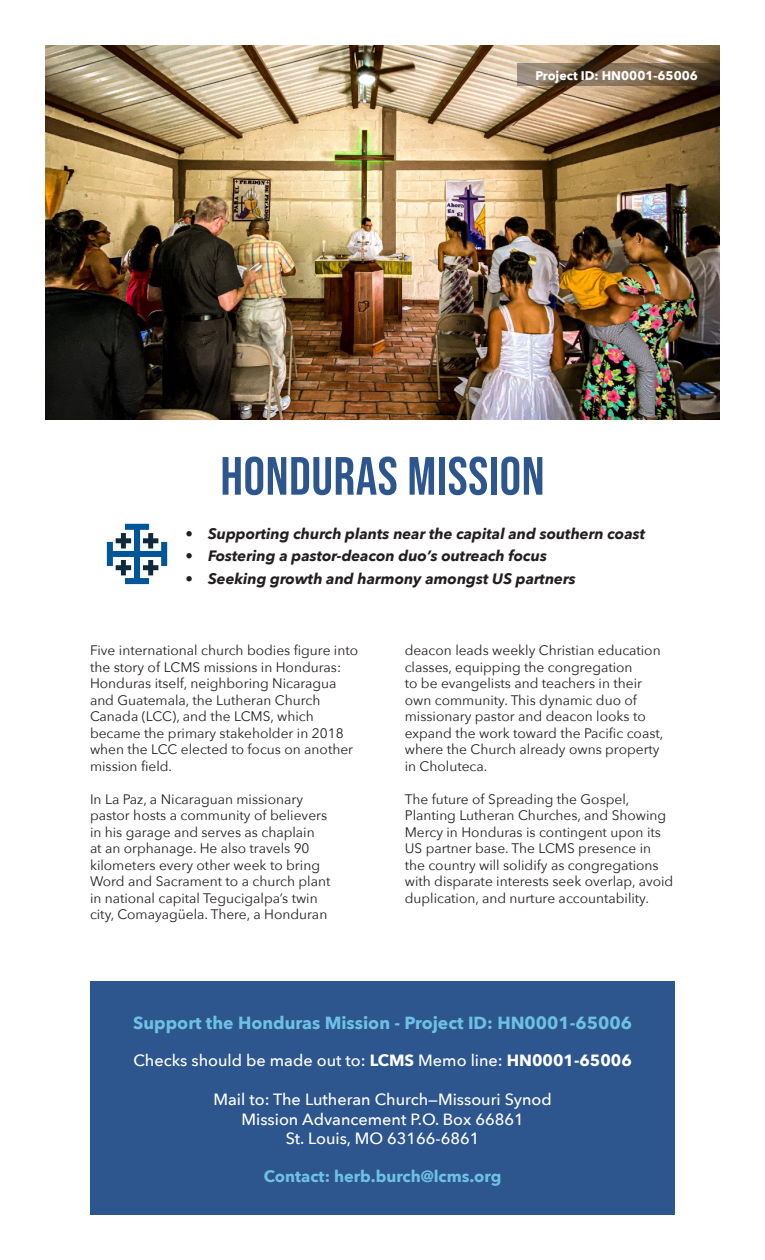
<style>
.page{position:relative;width:765px;height:1260px;background:#fff}
.page>*{position:absolute;margin:0;border:0;box-sizing:border-box;transform-origin:0 0}
.t1{font:53.75px "Bebas Neue";letter-spacing:.01em;color:#2d558e}
.t2{font:700 17.5px "Avenir Next";color:#6dc1e5}
.t3{font:500 16.25px "Avenir Next";color:#fff}
.t4{font:700 16.25px "Avenir Next";color:#6dc1e5}
.t5{font:italic 700 15px "Avenir Next";color:#231f20}
.t6{font:13.75px/16.5px "Avenir Next";color:#231f20}
.t7{font:700 12.5px "Avenir Next";color:#fff}
.s1{font-weight:700}
</style>
<div class="page">
<img style="left:45px;top:45px;width:675px;height:374px">
<div style="left:90px;top:982px;width:585px;height:233px;background:#2d558e"></div>
<svg style="left:107px;top:524px;width:60px;height:60px"></svg>
<svg style="left:518px;top:63px;width:202px;height:23px;background:#705e49"></svg>
<p class="t7" style="left:536px;top:65px;width:164px">Project ID: HN0001-65006</p>
<p class="t1" style="left:220px;top:446px;width:326px">HONDURAS MISSION</p>
<p class="t5" style="left:186px;top:521px;width:461px">• Supporting church plants near the capital and southern coast</p>
<p class="t5" style="left:186px;top:543px;width:363px">• Fostering a pastor-deacon duo’s outreach focus</p>
<p class="t5" style="left:186px;top:566px;width:392px">• Seeking growth and harmony amongst US partners</p>
<p class="t6" style="left:90px;top:641px;width:270px">Five international church bodies figure into the story of LCMS missions in Honduras:<br>Honduras itself, neighboring Nicaragua and Guatemala, the Lutheran Church Canada (LCC), and the LCMS, which became the primary stakeholder in 2018 when the LCC elected to focus on another mission field.</p>
<p class="t6" style="left:90px;top:790px;width:242px">In La Paz, a Nicaraguan missionary pastor hosts a community of believers in his garage and serves as chaplain<br>at an orphanage. He also travels 90 kilometers every other week to bring Word and Sacrament to a church plant in national capital Tegucigalpa’s twin city, Comayagüela. There, a Honduran</p>
<p class="t6" style="left:405px;top:641px;width:260px">deacon leads weekly Christian education classes, equipping the congregation<br>to be evangelists and teachers in their own community. This dynamic duo of missionary pastor and deacon looks to expand the work toward the Pacific coast, where the Church already owns property in Choluteca.</p>
<p class="t6" style="left:405px;top:790px;width:270px">The future of Spreading the Gospel, Planting Lutheran Churches, and Showing Mercy in Honduras is contingent upon its US partner base. The LCMS presence in the country will solidify as congregations with disparate interests seek overlap, avoid duplication, and nurture accountability.</p>
<p class="t2" style="left:133px;top:1008px;width:500px">Support the Honduras Mission - Project ID: HN0001-65006</p>
<p class="t3" style="left:133px;top:1047px;width:500px">Checks should be made out to: <span class="s1">LCMS</span> Memo line: <span class="s1">HN0001-65006</span></p>
<p class="t3" style="left:213px;top:1086px;width:340px">Mail to: The Lutheran Church—Missouri Synod</p>
<p class="t3" style="left:242px;top:1105px;width:284px">Mission Advancement P.O. Box 66861</p>
<p class="t3" style="left:286px;top:1125px;width:195px">St. Louis, MO 63166-6861</p>
<p class="t4" style="left:264px;top:1162px;width:239px">Contact: herb.burch@lcms.org</p>
</div>
